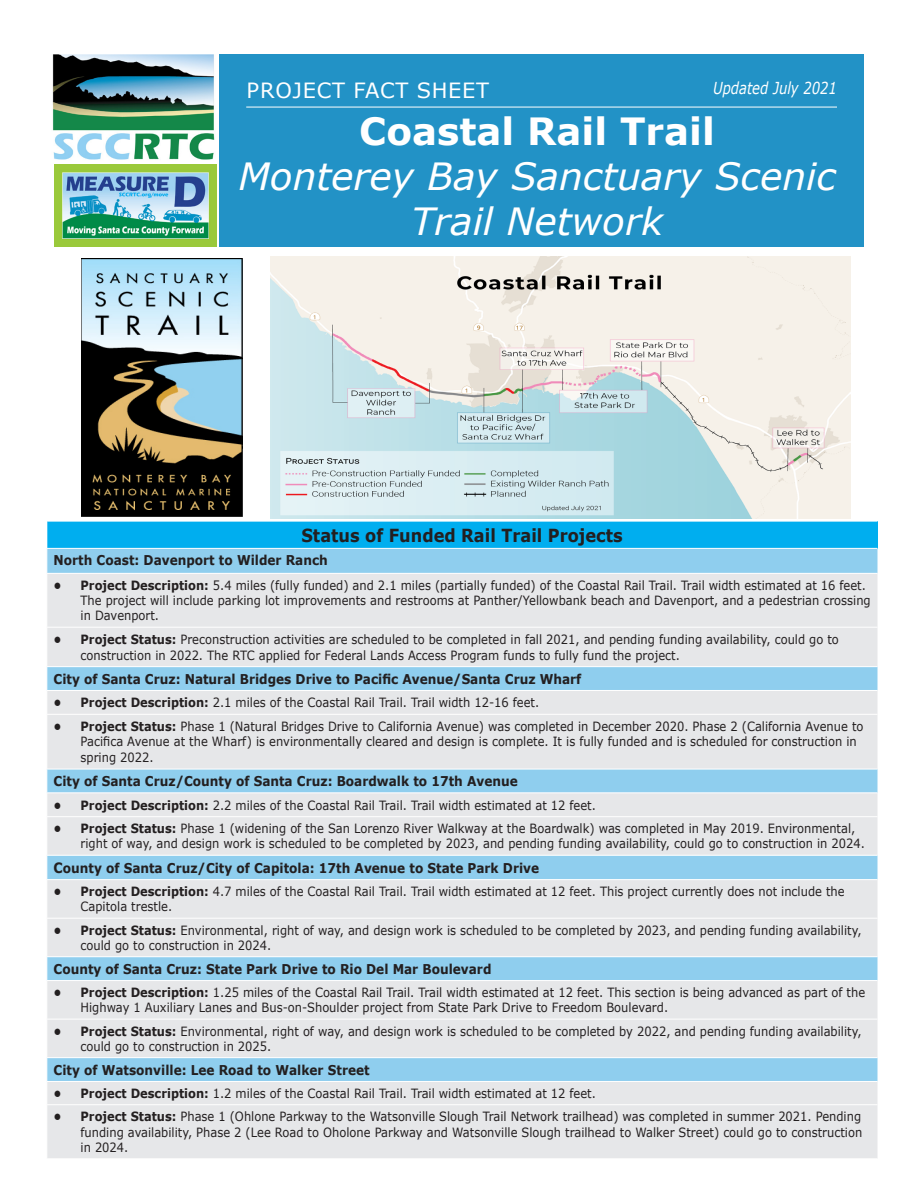
<style>
.page{position:relative;width:918px;height:1188px;background:#fff}
.page>*{position:absolute;margin:0;border:0;box-sizing:border-box;transform-origin:0 0}
.t1{font:italic 37.5px/45px "Verdana";color:#fff;text-align:center}
.t2{font:700 37.5px "Verdana";color:#fff}
.t3{font:21px "Verdana";letter-spacing:.035em;color:#fff}
.Table_Text{font:700 18px "Verdana";color:#231f20;scale:.9 1}
.t4{font:italic 16.5px "Verdana";color:#fff;scale:.8 1}
.Table_Text-2{font:700 13.5px "Verdana";color:#231f20;scale:.9 1}
.t5{font:12.75px/15.3px "Verdana";color:#231f20;scale:.9 1}
.s1{font-weight:700}
.s2{font-size:14.25px}
</style>
<div class="page">
<div style="left:219px;top:55px;width:645px;height:192px;background:#2292c6"></div>
<hr style="left:246px;top:107px;width:591px;height:1px;background:#fff">
<img style="left:52px;top:54px;width:163px;height:106px">
<img style="left:54px;top:165px;width:162px;height:82px">
<div style="left:47px;top:521px;width:831px;height:27px;background:#00aeef"></div>
<div style="left:47px;top:548px;width:831px;height:25px;background:#8fceee"></div>
<svg style="left:47px;top:573px;width:831px;height:585px;background:#d4e2ea"></svg>
<hr style="left:46px;top:573px;width:831px;height:1px;background:#fff">
<hr style="left:46px;top:627px;width:831px;height:1px;background:#fff">
<hr style="left:46px;top:666px;width:831px;height:1px;background:#fff">
<hr style="left:46px;top:690px;width:831px;height:1px;background:#fff">
<hr style="left:46px;top:714px;width:831px;height:1px;background:#fff">
<hr style="left:46px;top:769px;width:831px;height:1px;background:#fff">
<hr style="left:46px;top:792px;width:831px;height:1px;background:#fff">
<hr style="left:46px;top:816px;width:831px;height:1px;background:#fff">
<hr style="left:46px;top:855px;width:831px;height:1px;background:#fff">
<hr style="left:46px;top:879px;width:831px;height:1px;background:#fff">
<hr style="left:46px;top:918px;width:831px;height:1px;background:#fff">
<hr style="left:46px;top:956px;width:831px;height:1px;background:#fff">
<hr style="left:46px;top:980px;width:831px;height:1px;background:#fff">
<hr style="left:46px;top:1019px;width:831px;height:1px;background:#fff">
<hr style="left:46px;top:1057px;width:831px;height:1px;background:#fff">
<hr style="left:46px;top:1081px;width:831px;height:1px;background:#fff">
<hr style="left:46px;top:1104px;width:831px;height:1px;background:#fff">
<hr style="left:46px;top:521px;width:831px;height:1px;background:#fff">
<hr style="left:46px;top:548px;width:831px;height:1px;background:#fff">
<img style="left:270px;top:256px;width:580px;height:262px">
<img style="left:81px;top:259px;width:162px;height:258px">
<p class="t4" style="left:713px;top:77px;width:156px">Updated July 2021</p>
<h2 class="t3" style="left:247px;top:76px;width:244px">PROJECT FACT SHEET</h2>
<h1 class="t2" style="left:359px;top:105px;width:357px">Coastal Rail Trail</h1>
<h1 class="t1" style="left:238px;top:153px;width:599px">Monterey Bay Sanctuary Scenic<br>Trail Network</h1>
<p class="Table_Text" style="left:301px;top:522px;width:359px">Status of Funded Rail Trail Projects</p>
<p class="Table_Text-2" style="left:54px;top:551px;width:306px">North Coast: Davenport to Wilder Ranch</p>
<p class="t5" style="left:81px;top:577px;width:880px;text-indent:-27px"><span class="s1">• Project Description:</span> 5.4 miles (fully funded) and 2.1 miles (partially funded) of the Coastal Rail Trail. Trail width estimated at 16 feet.<br>The project will include parking lot improvements and restrooms at Panther/Yellowbank beach and Davenport, and a pedestrian crossing in Davenport.</p>
<p class="t5" style="left:81px;top:631px;width:844px;line-height:16.2px;text-indent:-27px"><span class="s1">• Project Status:</span> Preconstruction activities are scheduled to be completed in fall 2021, and pending funding availability, could go to construction in 2022. The RTC applied for Federal Lands Access Program funds to fully fund the project.</p>
<p class="Table_Text-2" style="left:54px;top:669px;width:588px">City of Santa Cruz: Natural Bridges Drive to Pacific Avenue/Santa Cruz Wharf</p>
<p class="t5" style="left:54px;top:695px;width:541px"><span class="s1">• Project Description:</span> 2.1 miles of the Coastal Rail Trail. Trail width 12-16 feet.</p>
<p class="t5" style="left:81px;top:718px;width:871px;line-height:15.8px;text-indent:-27px"><span class="s1">• Project Status:</span> Phase 1 (Natural Bridges Drive to California Avenue) was completed in December 2020. Phase 2 (California Avenue to<br>Pacifica Avenue at the Wharf) is environmentally cleared and design is complete. It is fully funded and is scheduled for construction in spring 2022.</p>
<p class="Table_Text-2" style="left:54px;top:772px;width:517px">City of Santa Cruz/County of Santa Cruz: Boardwalk to 17th Avenue</p>
<p class="t5" style="left:54px;top:798px;width:604px"><span class="s1">• Project Description:</span> 2.2 miles of the Coastal Rail Trail. Trail width estimated at 12 feet.</p>
<p class="t5" style="left:81px;top:821px;width:873px;text-indent:-27px"><span class="s1">• Project Status:</span> Phase 1 (widening of the San Lorenzo River Walkway at the Boardwalk) was completed in May 2019. Environmental, right of way, and design work is scheduled to be completed by 2023, and pending funding availability, could go to construction in 2024.</p>
<p class="Table_Text-2" style="left:54px;top:858px;width:541px"><span class="s2">C</span>ounty of Santa Cruz/City of Capitola: 17th Avenue to State Park Drive</p>
<p class="t5" style="left:81px;top:884px;width:851px;text-indent:-27px"><span class="s1">• Project Description:</span> 4.7 miles of the Coastal Rail Trail. Trail width estimated at 12 feet. This project currently does not include the<br>Capitola trestle.</p>
<p class="t5" style="left:81px;top:922px;width:869px;text-indent:-27px"><span class="s1">• Project Status:</span> Environmental, right of way, and design work is scheduled to be completed by 2023, and pending funding availability, could go to construction in 2024.</p>
<p class="Table_Text-2" style="left:54px;top:959px;width:488px">County of Santa Cruz: State Park Drive to Rio Del Mar Boulevard</p>
<p class="t5" style="left:81px;top:985px;width:873px;text-indent:-27px"><span class="s1">• Project Description:</span> 1.25 miles of the Coastal Rail Trail. Trail width estimated at 12 feet. This section is being advanced as part of the<br>Highway 1 Auxiliary Lanes and Bus-on-Shoulder project from State Park Drive to Freedom Boulevard.</p>
<p class="t5" style="left:81px;top:1023px;width:869px;text-indent:-27px"><span class="s1">• Project Status:</span> Environmental, right of way, and design work is scheduled to be completed by 2022, and pending funding availability, could go to construction in 2025.</p>
<p class="Table_Text-2" style="left:54px;top:1060px;width:353px">City of Watsonville: Lee Road to Walker Street</p>
<p class="t5" style="left:54px;top:1086px;width:604px"><span class="s1">• Project Description:</span> 1.2 miles of the Coastal Rail Trail. Trail width estimated at 12 feet.</p>
<p class="t5" style="left:81px;top:1109px;width:870px;text-align:justify;text-indent:-27px"><span class="s1">• Project Status:</span> Phase 1 (Ohlone Parkway to the Watsonville Slough Trail Network trailhead) was completed in summer 2021. Pending funding availability, Phase 2 (Lee Road to Oholone Parkway and Watsonville Slough trailhead to Walker Street) could go to construction in 2024.</p>
</div>
